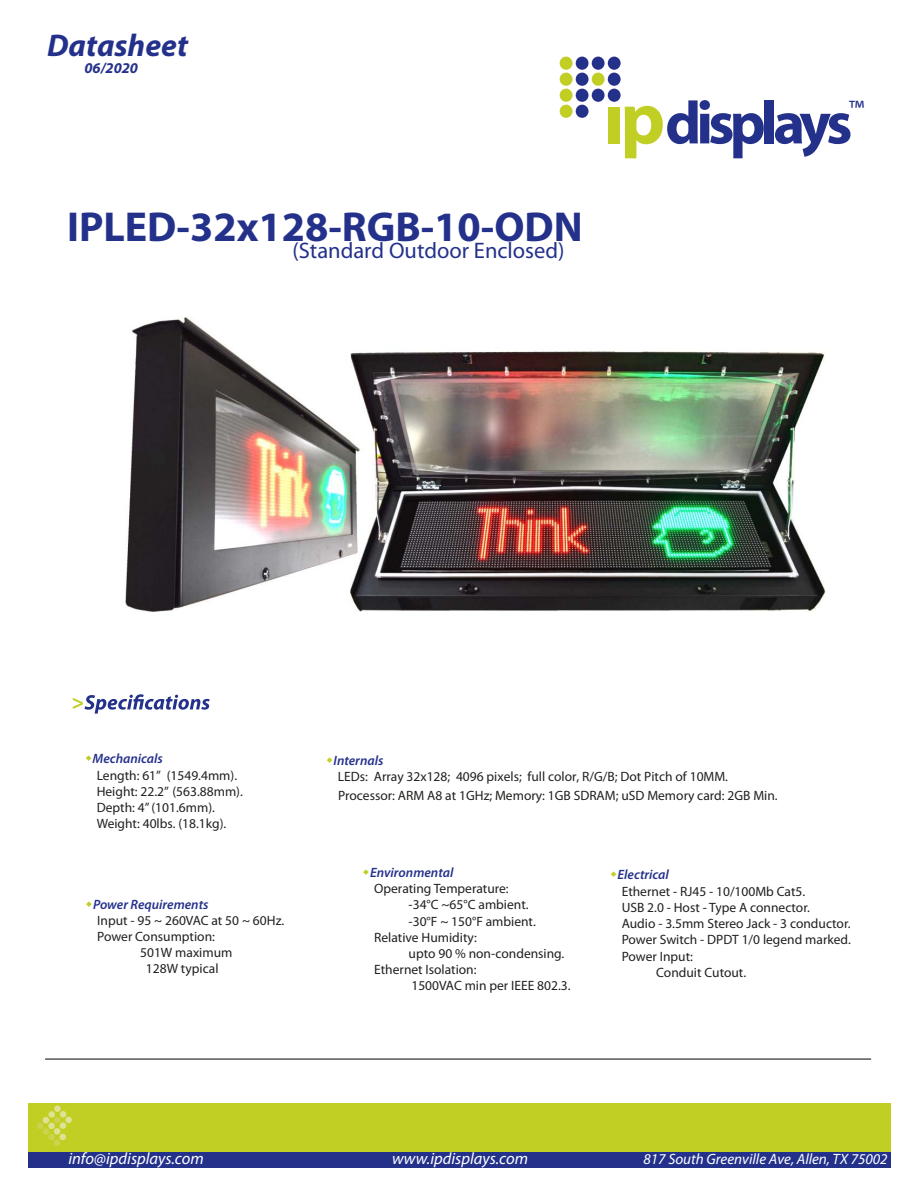
<style>
.page{position:relative;width:918px;height:1188px;background:#fff}
.page>*{position:absolute;margin:0;border:0;box-sizing:border-box;transform-origin:0 0}
.t1{font:700 42px "Myriad Pro";color:#24318b}
.t2{font:italic 700 31.5px "Myriad Pro";color:#24318b}
.t3{font:25.5px "Myriad Pro";color:#24318b}
.t4{font:22.5px "Myriad Pro";color:#24318b}
.t5{font:700 21px "Myriad Pro";color:#c1ce23}
.t6{font:italic 16.5px "Myriad Pro";color:#fff}
.t7{font:italic 15px "Myriad Pro";color:#fff}
.t8{font:italic 700 15px "Myriad Pro";color:#24318b}
.t9{font:13.5px/16.2px "Myriad Pro";color:#1e211d}
.t10{font:italic 600 13.5px "Myriad Pro";color:#24318b}
</style>
<div class="page">
<img style="left:125px;top:317px;width:701px;height:295px">
<div style="left:560px;top:57px;width:13px;height:13px;background:#c1ce23;border-radius:50%"></div>
<div style="left:576px;top:57px;width:13px;height:13px;background:#24318b;border-radius:50%"></div>
<div style="left:592px;top:57px;width:13px;height:13px;background:#24318b;border-radius:50%"></div>
<div style="left:608px;top:57px;width:13px;height:13px;background:#24318b;border-radius:50%"></div>
<div style="left:560px;top:73px;width:13px;height:13px;background:#c1ce23;border-radius:50%"></div>
<div style="left:576px;top:73px;width:13px;height:13px;background:#24318b;border-radius:50%"></div>
<div style="left:592px;top:73px;width:13px;height:13px;background:#c1ce23;border-radius:50%"></div>
<div style="left:608px;top:73px;width:13px;height:13px;background:#24318b;border-radius:50%"></div>
<div style="left:560px;top:89px;width:13px;height:13px;background:#c1ce23;border-radius:50%"></div>
<div style="left:576px;top:89px;width:13px;height:13px;background:#24318b;border-radius:50%"></div>
<div style="left:592px;top:89px;width:13px;height:13px;background:#24318b;border-radius:50%"></div>
<div style="left:608px;top:89px;width:13px;height:13px;background:#24318b;border-radius:50%"></div>
<div style="left:560px;top:105px;width:13px;height:13px;background:#c1ce23;border-radius:50%"></div>
<div style="left:576px;top:105px;width:13px;height:13px;background:#24318b;border-radius:50%"></div>
<div style="left:765px;top:100px;width:9px;height:43px;background:#24318b"></div>
<svg style="left:775px;top:113px;width:76px;height:44px"></svg>
<div style="left:609px;top:107px;width:11px;height:36px;background:#c1ce23"></div>
<svg style="left:625px;top:100px;width:139px;height:58px"></svg>
<svg style="left:84px;top:694px;width:126px;height:20px"></svg>
<div style="left:28px;top:1151px;width:863px;height:16px;background:#24318b"></div>
<div style="left:28px;top:1103px;width:863px;height:48px;background:#c1ce23"></div>
<svg style="left:37px;top:1105px;width:35px;height:41px"></svg>
<h2 class="t2" style="left:47px;top:25px;width:143px">Datasheet</h2>
<p class="t8" style="left:85px;top:58px;width:55px">06/2020</p>
<h1 class="t1" style="left:67px;top:199px;width:517px">IPLED-32x128-RGB-10-ODN</h1>
<h3 class="t4" style="left:292px;top:237px;width:274px">(Standard Outdoor Enclosed)</h3>
<h3 class="t3" style="left:848px;top:93px;width:17px">™</h3>
<h3 class="t5" style="left:72px;top:689px;width:14px">&gt;</h3>
<p class="t10" style="left:93px;top:750px;width:72px">Mechanicals</p>
<p class="t9" style="left:97px;top:767px;width:148px">Length: 61” (1549.4mm).<br>Height: 22.2” (563.88mm).<br>Depth: 4” (101.6mm).<br>Weight: 40lbs. (18.1kg).</p>
<p class="t10" style="left:334px;top:752px;width:51px">Internals</p>
<p class="t9" style="left:338px;top:767px;width:441px;line-height:18.6px">LEDs: Array 32x128; 4096 pixels; full color, R/G/B; Dot Pitch of 10MM.<br>Processor: ARM A8 at 1GHz; Memory: 1GB SDRAM; uSD Memory card: 2GB Min.</p>
<p class="t10" style="left:93px;top:896px;width:117px">Power Requirements</p>
<p class="t9" style="left:97px;top:912px;width:189px">Input - 95 ~ 260VAC at 50 ~ 60Hz.</p>
<p class="t9" style="left:97px;top:928px;width:119px">Power Consumption:</p>
<p class="t9" style="left:140px;top:944px;width:94px">501W maximum</p>
<p class="t9" style="left:146px;top:961px;width:74px">128W typical</p>
<p class="t10" style="left:370px;top:864px;width:85px">Environmental</p>
<p class="t9" style="left:374px;top:880px;width:136px">Operating Temperature:</p>
<p class="t9" style="left:409px;top:897px;width:121px">-34°C ~65°C ambient.</p>
<p class="t9" style="left:409px;top:913px;width:129px">-30°F ~ 150°F ambient.</p>
<p class="t9" style="left:374px;top:929px;width:104px">Relative Humidity:</p>
<p class="t9" style="left:409px;top:945px;width:157px">upto 90 % non-condensing.</p>
<p class="t9" style="left:374px;top:961px;width:104px">Ethernet Isolation:</p>
<p class="t9" style="left:411px;top:978px;width:161px">1500VAC min per IEEE 802.3.</p>
<p class="t10" style="left:618px;top:866px;width:53px">Electrical</p>
<p class="t9" style="left:622px;top:883px;width:185px">Ethernet - RJ45 - 10/100Mb Cat5.</p>
<p class="t9" style="left:622px;top:899px;width:190px">USB 2.0 - Host - Type A connector.</p>
<p class="t9" style="left:622px;top:915px;width:230px">Audio - 3.5mm Stereo Jack - 3 conductor.</p>
<p class="t9" style="left:622px;top:931px;width:231px">Power Switch - DPDT 1/0 legend marked.</p>
<p class="t9" style="left:622px;top:948px;width:73px">Power Input:</p>
<p class="t9" style="left:656px;top:964px;width:92px">Conduit Cutout.</p>
<p class="t6" style="left:68px;top:1148px;width:137px">info@ipdisplays.com</p>
<p class="t6" style="left:392px;top:1148px;width:137px">www.ipdisplays.com</p>
<p class="t7" style="left:643px;top:1150px;width:246px">817 South Greenville Ave, Allen, TX 75002</p>
</div>
